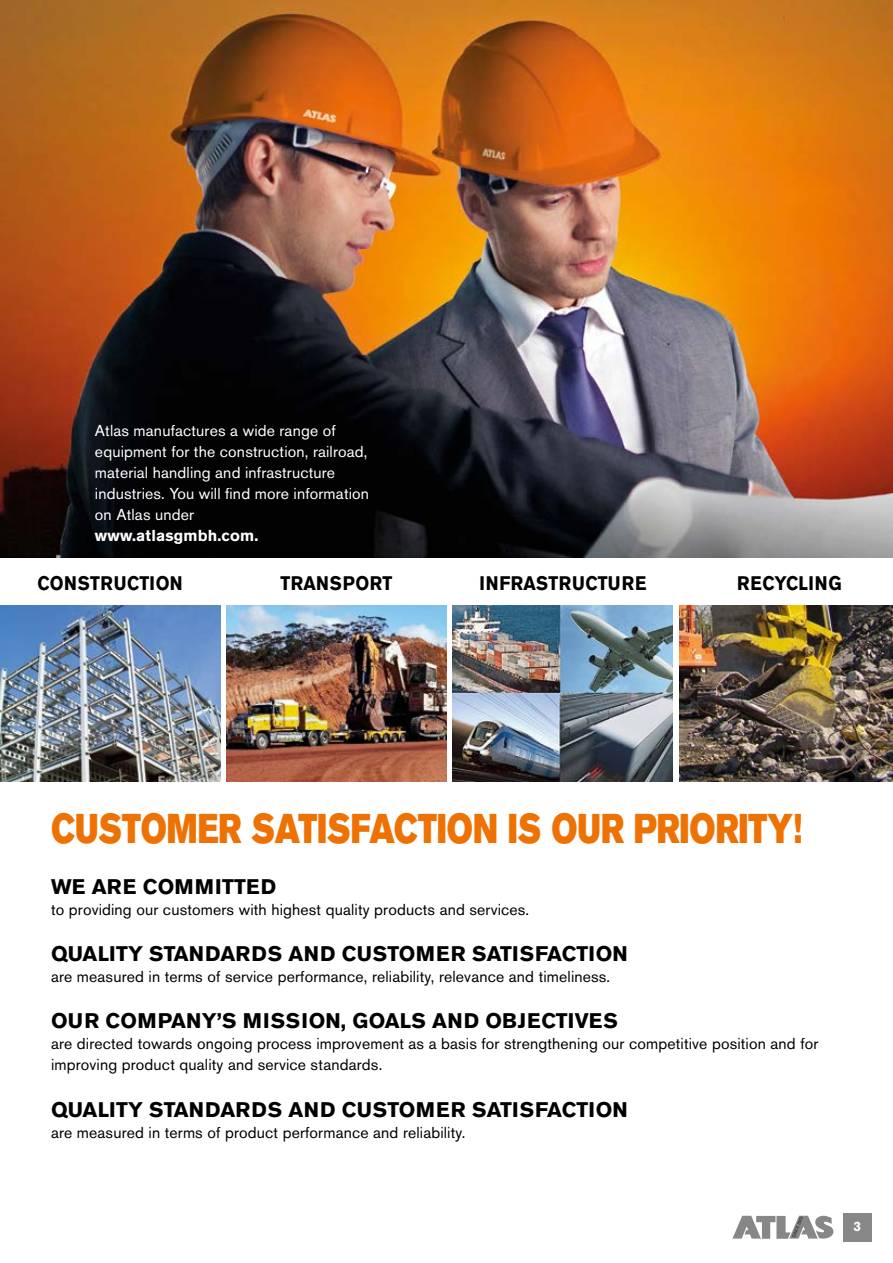
<style>
.page{position:relative;width:893px;height:1263px;background:#fff}
.page>*{position:absolute;margin:0;border:0;box-sizing:border-box;transform-origin:0 0}
.t1{font:41.25px "Akzidenz Grotesk BQ Super";color:#ee7203;scale:.78 1}
.t2{font:700 21px "Akzidenz Grotesk Pro";letter-spacing:.01em;color:#000}
.t3{font:700 19.5px "Akzidenz Grotesk Pro";letter-spacing:.015em;color:#000;scale:.9 1}
.t4{font:15.75px/21px "Akzidenz Grotesk Pro";letter-spacing:.01em;color:#000}
.t5{font:15.75px/21px "Akzidenz Grotesk Pro";letter-spacing:.01em;color:#fff}
.t6{font:700 15.75px "Akzidenz Grotesk Pro";letter-spacing:.01em;color:#fff}
.t7{font:700 13.5px "Akzidenz Grotesk Pro";color:#fff}
</style>
<div class="page">
<div style="left:843px;top:1213px;width:29px;height:29px;background:#878787"></div>
<svg style="left:732px;top:1216px;width:101px;height:23px"></svg>
<img style="left:0;top:0;width:893px;height:558px">
<img style="left:679px;top:606px;width:214px;height:175px">
<img style="left:453px;top:606px;width:220px;height:175px">
<img style="left:226px;top:606px;width:220px;height:175px">
<img style="left:0;top:606px;width:220px;height:175px">
<p class="t5" style="left:95px;top:420px;width:276px">Atlas manufactures a wide range of equipment for the construction, railroad, material handling and infrastructure industries. You will find more information on Atlas under</p>
<p class="t6" style="left:95px;top:525px;width:165px">www.atlasgmbh.com.</p>
<p class="t3" style="left:37px;top:571px;width:163px">CONSTRUCTION</p>
<p class="t3" style="left:281px;top:571px;width:126px">TRANSPORT</p>
<p class="t3" style="left:479px;top:571px;width:187px">INFRASTRUCTURE</p>
<p class="t3" style="left:737px;top:571px;width:117px">RECYCLING</p>
<h1 class="t1" style="left:51px;top:805px;width:964px">CUSTOMER SATISFACTION IS OUR PRIORITY!</h1>
<h2 class="t2" style="left:51px;top:873px;width:226px">WE ARE COMMITTED</h2>
<p class="t4" style="left:51px;top:899px;width:480px">to providing our customers with highest quality products and services.</p>
<h2 class="t2" style="left:51px;top:940px;width:578px">QUALITY STANDARDS AND CUSTOMER SATISFACTION</h2>
<p class="t4" style="left:51px;top:966px;width:561px">are measured in terms of service performance, reliability, relevance and timeliness.</p>
<h2 class="t2" style="left:51px;top:1007px;width:568px">OUR COMPANY’S MISSION, GOALS AND OBJECTIVES</h2>
<p class="t4" style="left:51px;top:1033px;width:769px">are directed towards ongoing process improvement as a basis for strengthening our competitive position and for improving product quality and service standards.</p>
<h2 class="t2" style="left:51px;top:1095px;width:578px">QUALITY STANDARDS AND CUSTOMER SATISFACTION</h2>
<p class="t4" style="left:51px;top:1121px;width:416px">are measured in terms of product performance and reliability.</p>
<p class="t7" style="left:854px;top:1218px;width:9px">3</p>
</div>
